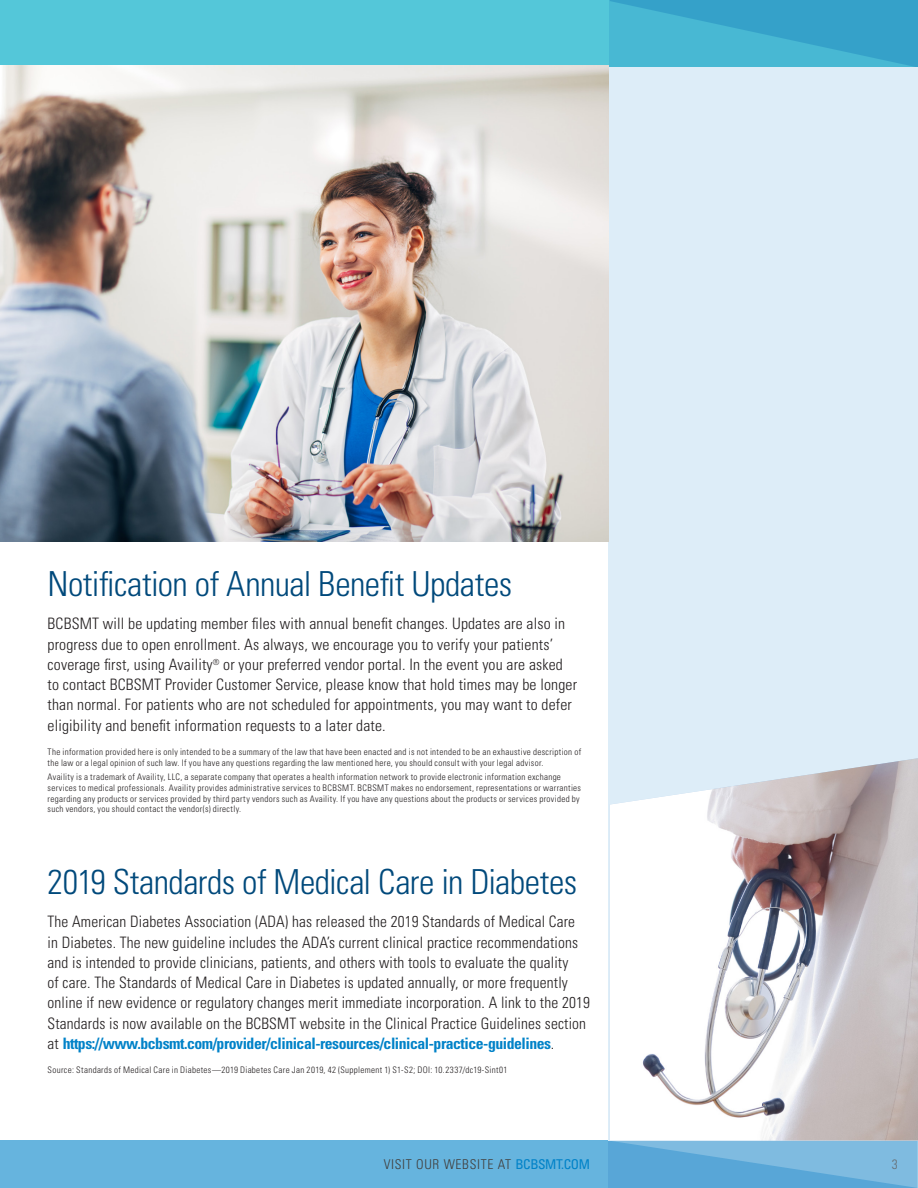
<style>
.page{position:relative;width:918px;height:1188px;background:#fff}
.page>*{position:absolute;margin:0;border:0;box-sizing:border-box;transform-origin:0 0}
.HEADING_1{font:300 condensed 34.5px "Univers LT Std";letter-spacing:-.015em;color:#00497b}
.BODY{font:300 condensed 15.75px/20.2px "Univers LT Std";letter-spacing:.01em;color:#231f20}
.t1{font:300 condensed 13.5px "Univers LT Std";letter-spacing:.05em;color:#413e3c}
.FOOTNOTES{font:300 condensed 9px/10.8px "Univers LT Std";letter-spacing:.035em;color:#231f20}
.s1{font-weight:700;color:#0082c8}
.s2{font-weight:400;color:#0082c8}
</style>
<div class="page">
<div style="left:0;top:1141px;width:918px;height:47px;background:#66b4de"></div>
<div style="left:0;top:0;width:918px;height:67px;background:#54c7d9"></div>
<svg style="left:610px;top:0;width:308px;height:68px"></svg>
<svg style="left:609px;top:1141px;width:308px;height:47px;fill:#60aad9"></svg>
<div style="left:609px;top:68px;width:309px;height:1073px;background:#ddedf8"></div>
<img style="left:0;top:66px;width:608px;height:475px">
<img style="left:610px;top:758px;width:308px;height:382px">
<p class="HEADING_1" style="left:48px;top:563px;width:466px">Notification of Annual Benefit Updates</p>
<p class="BODY" style="left:48px;top:614px;width:531px">BCBSMT will be updating member files with annual benefit changes. Updates are also in progress due to open enrollment. As always, we encourage you to verify your patients’ coverage first, using Availity<sup>®</sup> or your preferred vendor portal. In the event you are asked to contact BCBSMT Provider Customer Service, please know that hold times may be longer than normal. For patients who are not scheduled for appointments, you may want to defer eligibility and benefit information requests to a later date.</p>
<p class="FOOTNOTES" style="left:48px;top:746px;width:535px">The information provided here is only intended to be a summary of the law that have been enacted and is not intended to be an exhaustive description of the law or a legal opinion of such law. If you have any questions regarding the law mentioned here, you should consult with your legal advisor.</p>
<p class="FOOTNOTES" style="left:48px;top:771px;width:535px">Availity is a trademark of Availity, LLC, a separate company that operates a health information network to provide electronic information exchange services to medical professionals. Availity provides administrative services to BCBSMT. BCBSMT makes no endorsement, representations or warranties regarding any products or services provided by third party vendors such as Availity. If you have any questions about the products or services provided by such vendors, you should contact the vendor(s) directly.</p>
<p class="HEADING_1" style="left:48px;top:861px;width:531px">2019 Standards of Medical Care in Diabetes</p>
<p class="BODY" style="left:48px;top:912px;width:544px">The American Diabetes Association (ADA) has released the 2019 Standards of Medical Care<br>in Diabetes. The new guideline includes the ADA’s current clinical practice recommendations and is intended to provide clinicians, patients, and others with tools to evaluate the quality<br>of care. The Standards of Medical Care in Diabetes is updated annually, or more frequently online if new evidence or regulatory changes merit immediate incorporation. A link to the 2019<br>Standards is now available on the BCBSMT website in the Clinical Practice Guidelines section at <span class="s1">https://www.bcbsmt.com/provider/clinical-resources/clinical-practice-guidelines</span>.</p>
<p class="FOOTNOTES" style="left:48px;top:1065px;width:461px">Source: Standards of Medical Care in Diabetes—2019 Diabetes Care Jan 2019, 42 (Supplement 1) S1-S2; DOI: 10.2337/dc19-Sint01</p>
<p class="t1" style="left:384px;top:1156px;width:208px">VISIT OUR WEBSITE AT <span class="s2">BCBSMT.COM</span></p>
<p class="t1" style="left:892px;top:1156px;width:7px">3</p>
</div>
